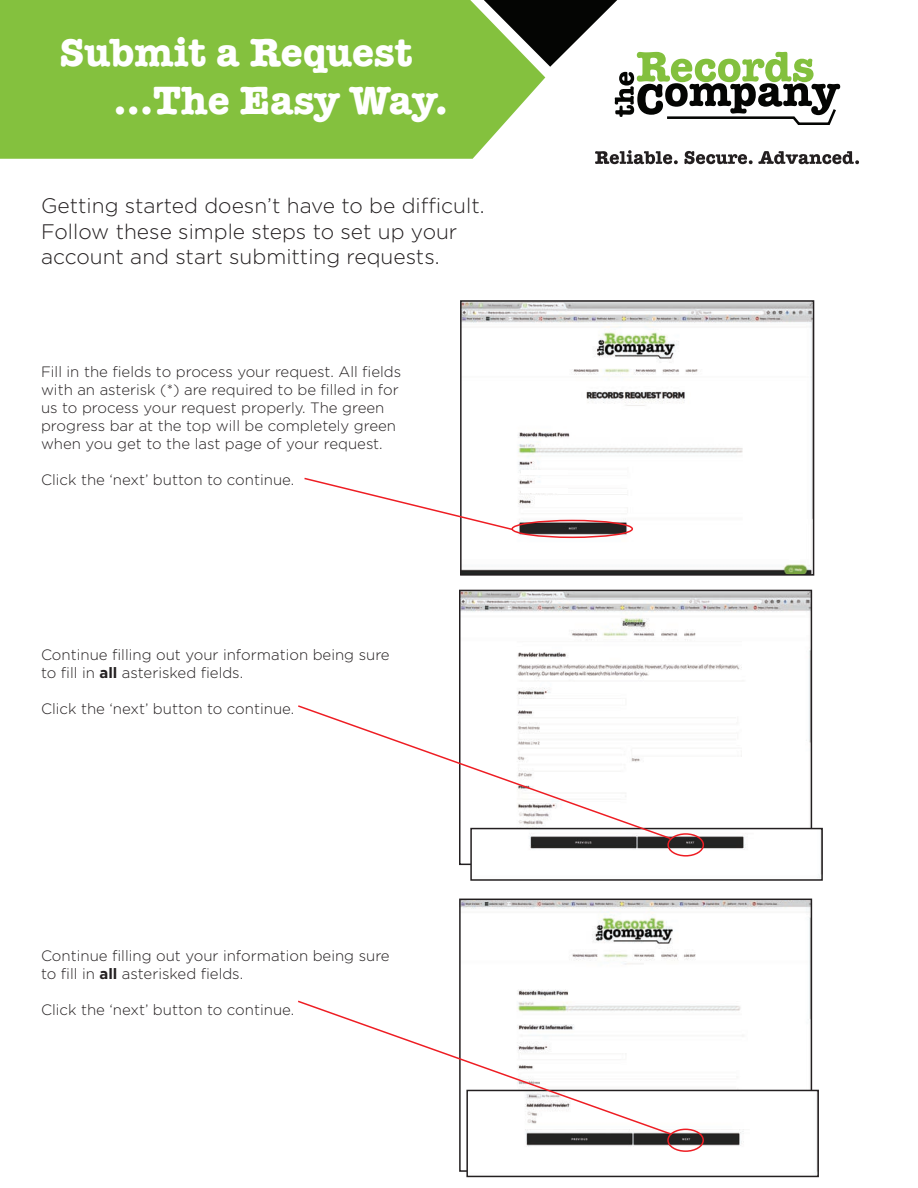
<style>
.page{position:relative;width:918px;height:1188px;background:#fff}
.page>*{position:absolute;margin:0;border:0;box-sizing:border-box;transform-origin:0 0}
.t1{font:700 40.5px/48.6px "American Typewriter";color:#fff}
.t2{font:300 21px/25.2px "Gotham";color:#231f20}
.t3{font:300 15px/18px "Gotham";color:#231f20}
.s1{font-weight:700}
</style>
<div class="page">
<svg style="left:595px;top:150px;width:83px;height:14px"></svg>
<svg style="left:684px;top:151px;width:175px;height:13px"></svg>
<div style="left:0;top:0;width:502px;height:159px;background:#84c13e"></div>
<svg style="left:484px;top:0;width:356px;height:126px"></svg>
<img style="left:463px;top:303px;width:348px;height:270px">
<div style="left:460px;top:300px;width:354px;height:276px;border:2px solid #231f20"></div>
<img style="left:462px;top:902px;width:347px;height:188px">
<div style="left:459px;top:899px;width:353px;height:273px;border:2px solid #231f20"></div>
<img style="left:462px;top:593px;width:347px;height:235px">
<div style="left:459px;top:590px;width:353px;height:275px;border:2px solid #231f20"></div>
<img style="left:469px;top:1093px;width:347px;height:80px">
<div style="left:466px;top:1090px;width:353px;height:87px;border:2px solid #231f20"></div>
<img style="left:473px;top:831px;width:347px;height:47px">
<div style="left:470px;top:828px;width:353px;height:53px;border:2px solid #231f20"></div>
<div style="left:667px;top:833px;width:37px;height:24px;border:2px solid #ee1d23;border-radius:50%"></div>
<div style="left:667px;top:1129px;width:37px;height:23px;border:2px solid #ee1d23;border-radius:50%"></div>
<hr style="left:521px;top:489px;width:47px;height:4px;background:#fff">
<hr style="left:521px;top:470px;width:47px;height:4px;background:#fff">
<div style="left:511px;top:520px;width:122px;height:18px;border:2px solid #ee1d23;border-radius:50%"></div>
<svg style="left:304px;top:477px;width:211px;height:54px"></svg>
<svg style="left:298px;top:704px;width:374px;height:136px"></svg>
<svg style="left:298px;top:999px;width:374px;height:137px"></svg>
<h1 class="t1" style="left:113px;top:26px;width:336px;text-indent:-54px">Submit a Request …The Easy Way.</h1>
<h2 class="t2" style="left:41px;top:193px;width:445px">Getting started doesn’t have to be difficult.<br>Follow these simple steps to set up your account and start submitting requests.</h2>
<p class="t3" style="left:41px;top:362px;width:362px">Fill in the fields to process your request. All fields with an asterisk (*) are required to be filled in for us to process your request properly. The green progress bar at the top will be completely green when you get to the last page of your request.</p>
<p class="t3" style="left:41px;top:470px;width:255px">Click the ‘next’ button to continue.</p>
<p class="t3" style="left:41px;top:645px;width:350px">Continue filling out your information being sure to fill in <span class="s1">all</span> asterisked fields.</p>
<p class="t3" style="left:41px;top:699px;width:255px">Click the ‘next’ button to continue.</p>
<p class="t3" style="left:41px;top:947px;width:350px">Continue filling out your information being sure to fill in <span class="s1">all</span> asterisked fields.</p>
<p class="t3" style="left:41px;top:1001px;width:255px">Click the ‘next’ button to continue.</p>
</div>
